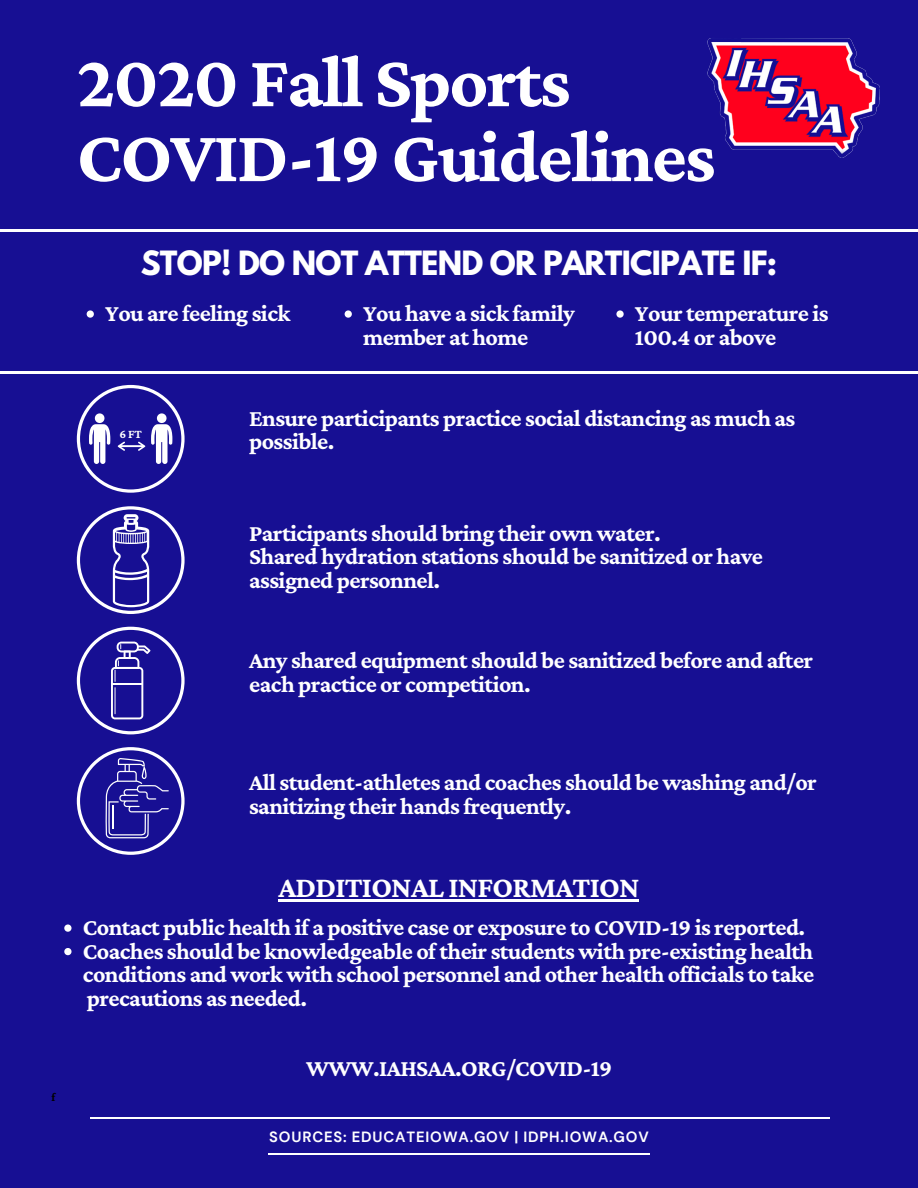
<style>
.page{position:relative;width:918px;height:1188px;background:#170f93}
.page>*{position:absolute;margin:0;border:0;box-sizing:border-box;transform-origin:0 0}
.t1{font:700 75px/75px "Crimson Pro";letter-spacing:-.025em;color:#fff}
.t2{font:700 30px "Crimson Pro";letter-spacing:-.025em;color:#fff}
.t3{font:700 29.7px "League Spartan";letter-spacing:-.025em;color:#fff}
.t4{font:700 24px/23.5px "Crimson Pro";letter-spacing:-.025em;color:#fff}
.t5{font:700 14.85px "DM Sans";letter-spacing:.055em;color:#fff}
.t6{font:700 12.45px "Crimson Pro";color:#fff}
.t7{font:700 12px "Crimson Pro";color:#000}
</style>
<div class="page">
<hr style="left:90px;top:1117px;width:739px;height:1px;background:#fff">
<hr style="left:268px;top:1153px;width:382px;height:2px;background:#fff">
<img style="left:707px;top:38px;width:173px;height:120px">
<hr style="left:0;top:229px;width:918px;height:3px;background:#fff">
<hr style="left:0;top:372px;width:918px;height:2px;background:#fff">
<svg style="left:345px;top:310px;width:7px;height:8px"></svg>
<svg style="left:616px;top:310px;width:8px;height:8px"></svg>
<svg style="left:77px;top:385px;width:108px;height:108px"></svg>
<svg style="left:77px;top:506px;width:108px;height:108px"></svg>
<svg style="left:77px;top:627px;width:108px;height:107px"></svg>
<svg style="left:77px;top:747px;width:108px;height:108px"></svg>
<hr style="left:278px;top:899px;width:361px;height:2px;background:#fff">
<svg style="left:64px;top:924px;width:8px;height:8px"></svg>
<svg style="left:64px;top:948px;width:8px;height:7px"></svg>
<svg style="left:87px;top:310px;width:7px;height:8px"></svg>
<h1 class="t1" style="left:77px;top:43px;width:640px">2020 Fall Sports<br>COVID-19 Guidelines</h1>
<p class="t3" style="left:141px;top:248px;width:638px">STOP! DO NOT ATTEND OR PARTICIPATE IF:</p>
<p class="t4" style="left:363px;top:301px;width:213px">You have a sick family member at home</p>
<p class="t4" style="left:635px;top:301px;width:195px">Your temperature is<br>100.4 or above</p>
<p class="t4" style="left:105px;top:301px;width:187px">You are feeling sick</p>
<p class="t6" style="left:120px;top:427px;width:24px">6FT</p>
<p class="t4" style="left:249px;top:406px;width:548px">Ensure participants practice social distancing as much as possible.</p>
<p class="t4" style="left:249px;top:521px;width:515px">Participants should bring their own water.<br>Shared hydration stations should be sanitized or have assigned personnel.</p>
<p class="t4" style="left:249px;top:648px;width:566px">Any shared equipment should be sanitized before and after each practice or competition.</p>
<p class="t7" style="left:52px;top:1090px;width:5px">f</p>
<p class="t4" style="left:249px;top:770px;width:569px">All student-athletes and coaches should be washing and/or sanitizing their hands frequently.</p>
<p class="t2" style="left:278px;top:870px;width:363px">ADDITIONAL INFORMATION</p>
<p class="t4" style="left:83px;top:915px;width:733px">Contact public health if a positive case or exposure to COVID-19 is reported.<br>Coaches should be knowledgeable of their students with pre-existing health conditions and work with school personnel and other health officials to take precautions as needed.</p>
<p class="t4" style="left:306px;top:1056px;width:308px">WWW.IAHSAA.ORG/COVID-19</p>
<p class="t5" style="left:269px;top:1127px;width:381px">SOURCES: EDUCATEIOWA.GOV | IDPH.IOWA.GOV</p>
</div>
